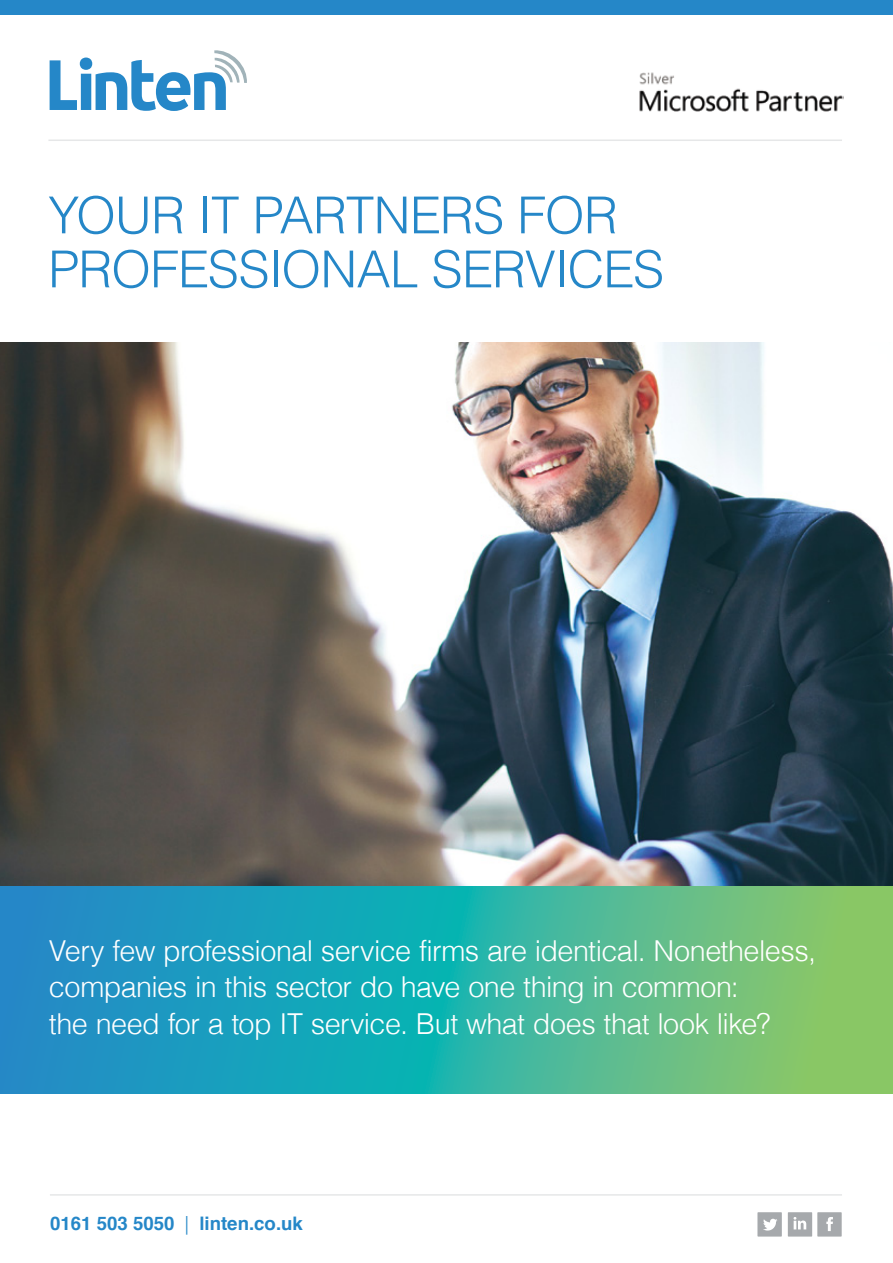
<style>
.page{position:relative;width:893px;height:1263px;background:#fff}
.page>*{position:absolute;margin:0;border:0;box-sizing:border-box;transform-origin:0 0}
.t1{font:300 51px/54px "Helvetica";letter-spacing:-.02em;color:#2587c8}
.t2{font:300 28.8px/36.2px "Helvetica";letter-spacing:-.02em;color:#fff}
.t3{font:700 18.6px "Helvetica";color:#2587c8}
.s1{font-weight:300}
</style>
<div class="page">
<img style="left:0;top:342px;width:893px;height:545px">
<svg style="left:0;top:887px;width:893px;height:206px;background:#3cada2"></svg>
<div style="left:0;top:0;width:893px;height:14px;background:#2587c8"></div>
<hr style="left:48px;top:140px;width:794px;height:1px;background:#e6e7e8">
<img style="left:639px;top:72px;width:205px;height:40px">
<svg style="left:50px;top:50px;width:197px;height:61px"></svg>
<div style="left:788px;top:1212px;width:24px;height:24px;background:#a6a9ac"></div>
<svg style="left:793px;top:1217px;width:13px;height:12px"></svg>
<div style="left:817px;top:1212px;width:25px;height:24px;background:#a6a9ac"></div>
<svg style="left:826px;top:1217px;width:7px;height:14px"></svg>
<div style="left:757px;top:1212px;width:25px;height:24px;background:#a6a9ac"></div>
<svg style="left:763px;top:1219px;width:14px;height:11px"></svg>
<hr style="left:50px;top:1194px;width:792px;height:2px;background:#e6e7e8">
<h1 class="t1" style="left:48px;top:185px;width:617px">YOUR IT PARTNERS FOR<br>PROFESSIONAL SERVICES</h1>
<p class="t2" style="left:49px;top:931px;width:769px">Very few professional service firms are identical. Nonetheless, companies in this sector do have one thing in common:<br>the need for a top IT service. But what does that look like?</p>
<p class="t3" style="left:50px;top:1208px;width:254px">0161 503 5050 <span class="s1">|</span> linten.co.uk</p>
</div>
